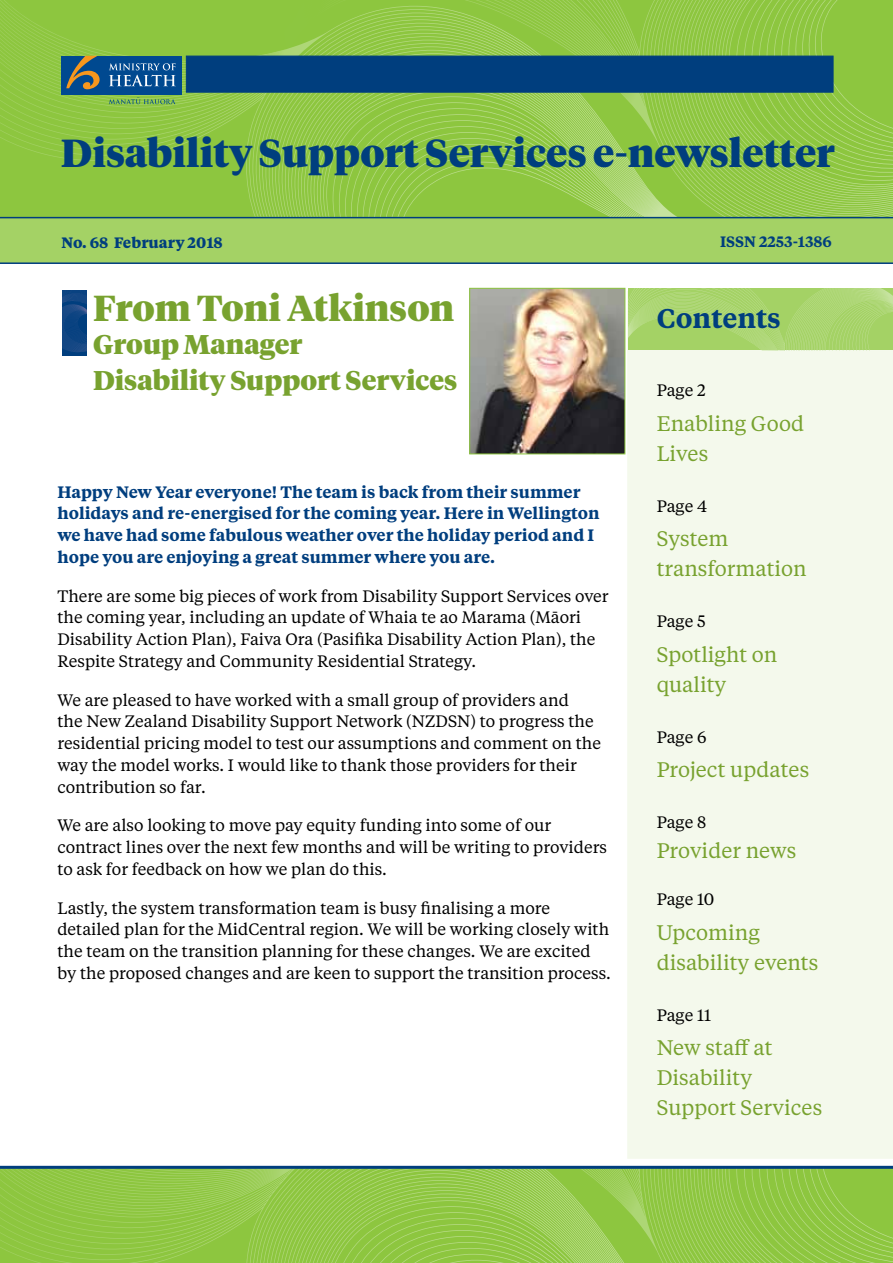
<style>
.page{position:relative;width:893px;height:1263px;background:#fff}
.page>*{position:absolute;margin:0;border:0;box-sizing:border-box;transform-origin:0 0}
.t1{font:900 39px "Tiempos Headline";color:#003e7e}
.Headline{font:900 36px "Tiempos Headline";color:#78a22f}
.Headline-2{font:900 27px/36px "Tiempos Headline";color:#78a22f}
.Contents{font:600 27px "Tiempos Text";color:#003e7e}
.t2{font:21px/30px "Tiempos Text";color:#78a22f}
.Body_text{font:16.5px/21.8px "Tiempos Text";color:#000}
.Body_text_1st_para{font:600 16.5px/21.8px "Tiempos Text";color:#003e7e}
.Headline-3{font:700 15px "Tiempos Text";color:#003e7e}
.Body_text-2{font:600 15px "Tiempos Text";color:#003e7e}
.s1{color:#f4f9ec}
</style>
<div class="page">
<div style="left:627px;top:291px;width:266px;height:868px;background:#f4f9ec"></div>
<svg style="left:628px;top:289px;width:265px;height:61px;background:#a9d46d"></svg>
<svg style="left:707px;top:0;width:186px;height:217px;background:#92c849"></svg>
<svg style="left:0;top:0;width:707px;height:217px;background:#91c847"></svg>
<div style="left:61px;top:56px;width:120px;height:39px;background:#004990"></div>
<svg style="left:66px;top:56px;width:34px;height:33px"></svg>
<svg style="left:109px;top:63px;width:67px;height:23px"></svg>
<svg style="left:109px;top:98px;width:67px;height:6px"></svg>
<div style="left:186px;top:56px;width:647px;height:37px;background:#003e7e;border:1px solid #003e7e"></div>
<svg style="left:0;top:217px;width:893px;height:47px;background:#99c866"></svg>
<svg style="left:707px;top:1169px;width:186px;height:94px;background:#91c846"></svg>
<svg style="left:0;top:1169px;width:707px;height:94px;background:#93c94a"></svg>
<hr style="left:0;top:1166px;width:893px;height:3px;background:#003e7e">
<div style="left:62px;top:290px;width:25px;height:65px;background:#003e7e"></div>
<svg style="left:62px;top:290px;width:25px;height:62px"></svg>
<img style="left:471px;top:290px;width:152px;height:162px">
<div style="left:469px;top:288px;width:156px;height:166px;border:1px solid #8dc63f"></div>
<p class="t1" style="left:61px;top:126px;width:775px">Disability Support Services e-newsletter</p>
<p class="Headline-3" style="left:62px;top:232px;width:163px">No. 68 February 2018</p>
<p class="Body_text-2" style="left:720px;top:232px;width:113px">ISSN 2253-1386</p>
<p class="Headline" style="left:93px;top:283px;width:363px">From Toni Atkinson</p>
<p class="Headline-2" style="left:93px;top:325px;width:366px">Group Manager<br>Disability Support Services</p>
<p class="Body_text_1st_para" style="left:57px;top:480px;width:544px">Happy New Year everyone! The team is back from their summer holidays and re-energised for the coming year. Here in Wellington we have had some fabulous weather over the holiday period and I hope you are enjoying a great summer where you are.</p>
<p class="Body_text" style="left:57px;top:584px;width:553px">There are some big pieces of work from Disability Support Services over the coming year, including an update of Whaia te ao Marama (Māori Disability Action Plan), Faiva Ora (Pasifika Disability Action Plan), the Respite Strategy and Community Residential Strategy.</p>
<p class="Body_text" style="left:57px;top:688px;width:545px">We are pleased to have worked with a small group of providers and<br>the New Zealand Disability Support Network (NZDSN) to progress the residential pricing model to test our assumptions and comment on the way the model works. I would like to thank those providers for their contribution so far.</p>
<p class="Body_text" style="left:57px;top:814px;width:551px">We are also looking to move pay equity funding into some of our contract lines over the next few months and will be writing to providers to ask for feedback on how we plan do this.</p>
<p class="Body_text" style="left:57px;top:896px;width:555px">Lastly, the system transformation team is busy finalising a more detailed plan for the MidCentral region. We will be working closely with the team on the transition planning for these changes. We are excited by the proposed changes and are keen to support the transition process.</p>
<p class="Contents" style="left:657px;top:299px;width:126px">Contents</p>
<p class="Body_text" style="left:657px;top:379px;width:50px">Page 2</p>
<p class="t2" style="left:657px;top:407px;width:149px">Enabling Good<br>Lives <span class="s1">2</span></p>
<p class="Body_text" style="left:657px;top:494px;width:52px">Page 4</p>
<p class="t2" style="left:657px;top:523px;width:162px">System transformation<span class="s1">5</span></p>
<p class="Body_text" style="left:657px;top:610px;width:50px">Page 5</p>
<p class="t2" style="left:657px;top:638px;width:122px">Spotlight on quality</p>
<p class="Body_text" style="left:657px;top:725px;width:51px">Page 6</p>
<p class="t2" style="left:657px;top:754px;width:169px">Project updates <span class="s1">7</span></p>
<p class="Body_text" style="left:657px;top:811px;width:51px">Page 8</p>
<p class="t2" style="left:657px;top:835px;width:141px">Provider news</p>
<p class="Body_text" style="left:657px;top:888px;width:59px">Page 10</p>
<p class="t2" style="left:657px;top:916px;width:163px">Upcoming disability events</p>
<p class="Body_text" style="left:657px;top:1003px;width:56px">Page 11</p>
<p class="t2" style="left:657px;top:1032px;width:179px">New staff at<br>Disability<br>Support Services<span class="s1">9</span></p>
</div>
